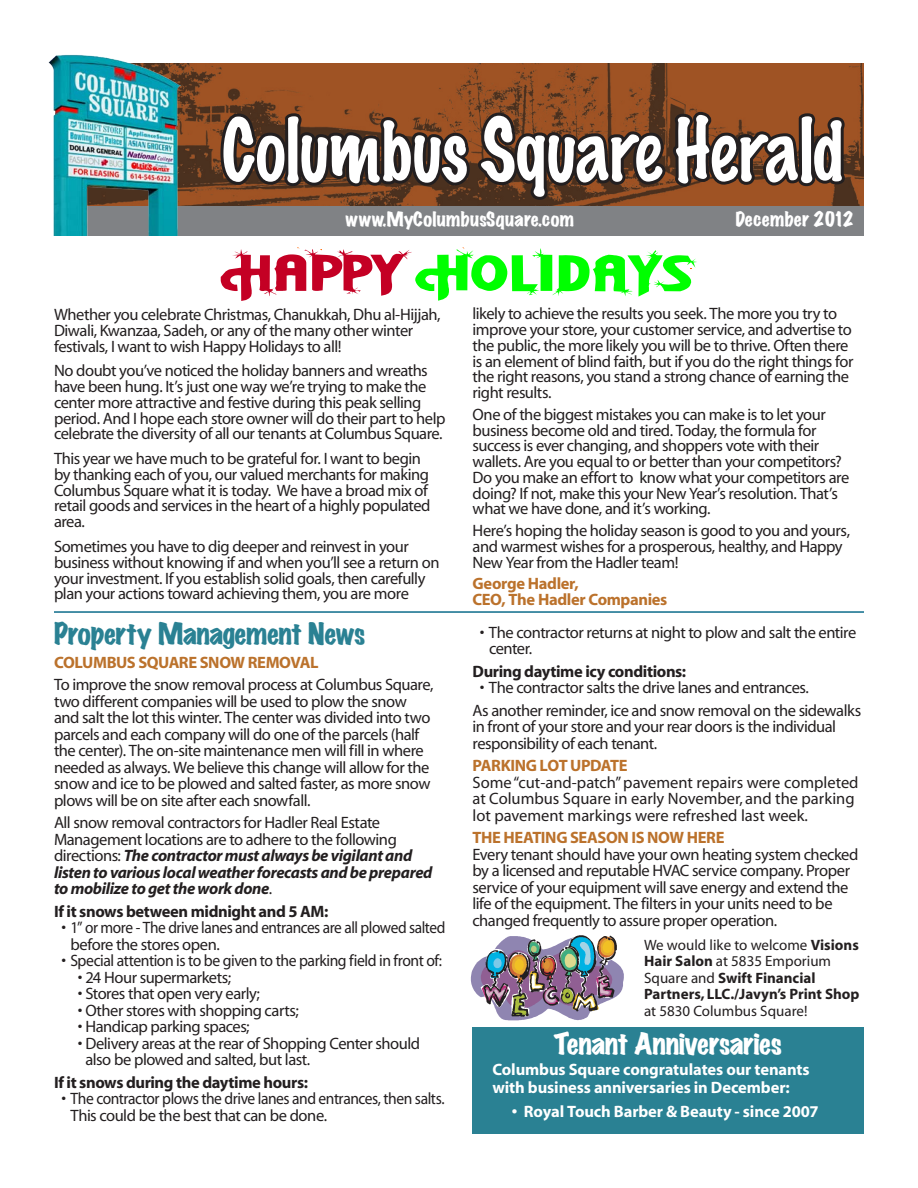
<style>
.page{position:relative;width:918px;height:1188px;background:#fff}
.page>*{position:absolute;margin:0;border:0;box-sizing:border-box;transform-origin:0 0}
.t1{font:100 78px "Marker Felt";letter-spacing:-.005em;color:#fff;scale:.93 1}
.t2{font:expanded 27px "Marker Felt";letter-spacing:-.02em;color:#2a8193}
.t3{font:expanded 27px "Marker Felt";letter-spacing:-.02em;color:#fff}
.t4{font:expanded 18px "Marker Felt";letter-spacing:.015em;color:#fff}
.t5{font:16.5px/15.8px "Myriad";letter-spacing:-.03em;color:#231f20}
.t6{font:italic 700 16.5px/16.5px "Myriad";letter-spacing:-.025em;color:#231f20}
.t7{font:16.5px/16.5px "Myriad";color:#231f20}
.t8{font:700 16.5px/18px "Myriad";letter-spacing:-.005em;color:#fff}
.t9{font:700 16.5px/15.8px "Myriad";letter-spacing:-.025em;color:#bb722c}
.t10{font:700 16.5px "Myriad";letter-spacing:-.02em;color:#231f20}
.t11{font:700 15px/16.5px "Myriad";color:#231f20}
.t12{font:15px "Myriad";color:#231f20}
.s1{font-weight:400;font-style:normal}
.s2{font-weight:400}
</style>
<div class="page">
<img style="left:180px;top:63px;width:684px;height:143px">
<div style="left:74px;top:206px;width:790px;height:30px;background:#808285"></div>
<svg style="left:217px;top:72px;width:633px;height:131px;background:#6a3d22"></svg>
<img style="left:48px;top:54px;width:132px;height:182px">
<hr style="left:54px;top:611px;width:810px;height:2px;background:#0d6c8b">
<svg style="left:221px;top:247px;width:476px;height:54px"></svg>
<div style="left:472px;top:1027px;width:392px;height:107px;background:#2a8193"></div>
<img style="left:471px;top:935px;width:153px;height:85px">
<h1 class="t1" style="left:222px;top:97px;width:670px">Columbus Square Herald</h1>
<p class="t4" style="left:346px;top:206px;width:230px">www.MyColumbusSquare.com</p>
<p class="t4" style="left:736px;top:206px;width:120px">December 2012</p>
<p class="t5" style="left:54px;top:307px;width:388px">Whether you celebrate Christmas, Chanukkah, Dhu al-Hijjah,<br>Diwali, Kwanzaa, Sadeh, or any of the many other winter festivals, I want to wish Happy Holidays to all!</p>
<p class="t5" style="left:54px;top:364px;width:393px">No doubt you’ve noticed the holiday banners and wreaths have been hung. It’s just one way we’re trying to make the center more attractive and festive during this peak selling period. And I hope each store owner will do their part to help celebrate the diversity of all our tenants at Columbus Square.</p>
<p class="t5" style="left:54px;top:452px;width:378px">This year we have much to be grateful for. I want to begin by thanking each of you, our valued merchants for making Columbus Square what it is today. We have a broad mix of retail goods and services in the heart of a highly populated area.</p>
<p class="t5" style="left:54px;top:539px;width:387px">Sometimes you have to dig deeper and reinvest in your business without knowing if and when you’ll see a return on your investment. If you establish solid goals, then carefully plan your actions toward achieving them, you are more</p>
<h2 class="t2" style="left:54px;top:613px;width:313px">Property Management News</h2>
<p class="t9" style="left:54px;top:655px;width:266px">Columbus Square snow removal</p>
<p class="t5" style="left:54px;top:677px;width:381px;line-height:16.5px">To improve the snow removal process at Columbus Square, two different companies will be used to plow the snow and salt the lot this winter. The center was divided into two parcels and each company will do one of the parcels (half the center). The on-site maintenance men will fill in where needed as always. We believe this change will allow for the snow and ice to be plowed and salted faster, as more snow plows will be on site after each snowfall.</p>
<p class="t6" style="left:54px;top:815px;width:380px"><span class="s1">All snow removal contractors for Hadler Real Estate Management locations are to adhere to the following directions:</span> The contractor must always be vigilant and listen to various local weather forecasts and be prepared to mobilize to get the work done<span class="s1">.</span></p>
<p class="t10" style="left:54px;top:903px;width:276px">If it snows between midnight and 5 AM:</p>
<p class="t5" style="left:71px;top:920px;width:377px;line-height:16.5px;text-indent:-9px">• 1” or more - The drive lanes and entrances are all plowed salted before the stores open.</p>
<p class="t5" style="left:61px;top:954px;width:382px">• Special attention is to be given to the parking field in front of:</p>
<p class="t5" style="left:78px;top:970px;width:155px">• 24 Hour supermarkets;</p>
<p class="t5" style="left:78px;top:987px;width:183px">• Stores that open very early;</p>
<p class="t5" style="left:78px;top:1003px;width:222px">• Other stores with shopping carts;</p>
<p class="t5" style="left:78px;top:1020px;width:173px">• Handicap parking spaces;</p>
<p class="t5" style="left:85px;top:1036px;width:336px;line-height:16.5px;text-indent:-8px">• Delivery areas at the rear of Shopping Center should also be plowed and salted, but last.</p>
<p class="t10" style="left:54px;top:1074px;width:256px">If it snows during the daytime hours:</p>
<p class="t5" style="left:71px;top:1091px;width:376px;line-height:16.5px;text-indent:-9px">• The contractor plows the drive lanes and entrances, then salts.<br>This could be the best that can be done.</p>
<p class="t5" style="left:473px;top:307px;width:382px">likely to achieve the results you seek. The more you try to improve your store, your customer service, and advertise to the public, the more likely you will be to thrive. Often there is an element of blind faith, but if you do the right things for the right reasons, you stand a strong chance of earning the right results.</p>
<p class="t5" style="left:473px;top:407px;width:378px">One of the biggest mistakes you can make is to let your business become old and tired. Today, the formula for success is ever changing, and shoppers vote with their wallets. Are you equal to or better than your competitors?<br>Do you make an effort to know what your competitors are doing? If not, make this your New Year’s resolution. That’s what we have done, and it’s working.</p>
<p class="t5" style="left:473px;top:523px;width:379px">Here’s hoping the holiday season is good to you and yours, and warmest wishes for a prosperous, healthy, and Happy<br>New Year from the Hadler team!</p>
<p class="t9" style="left:473px;top:577px;width:196px">George Hadler,<br>CEO , The Hadler Companies</p>
<p class="t5" style="left:489px;top:625px;width:369px;line-height:16.5px;text-indent:-9px">• The contractor returns at night to plow and salt the entire center.</p>
<p class="t10" style="left:472px;top:663px;width:215px">During daytime icy conditions:</p>
<p class="t5" style="left:472px;top:677px;width:390px;line-height:22.5px;text-indent:7px">• The contractor salts the drive lanes and entrances.<br>As another reminder, ice and snow removal on the sidewalks</p>
<p class="t5" style="left:472px;top:719px;width:365px;line-height:16.5px">in front of your store and your rear doors is the individual responsibility of each tenant.</p>
<p class="t9" style="left:472px;top:759px;width:157px">parking lot update</p>
<p class="t7" style="left:472px;top:775px;width:388px">Some “cut-and-patch” pavement repairs were completed at Columbus Square in early November, and the parking lot pavement markings were refreshed last week.</p>
<p class="t9" style="left:472px;top:831px;width:254px">The heati ng season is now here</p>
<p class="t5" style="left:472px;top:847px;width:387px;line-height:16.5px">Every tenant should have your own heating system checked by a licensed and reputable HVAC service company. Proper service of your equipment will save energy and extend the life of the equipment. The filters in your units need to be changed frequently to assure proper operation.</p>
<p class="t11" style="left:644px;top:937px;width:217px"><span class="s2">We would like to welcome</span> Visions<br>Hair Salon <span class="s2">at 5835 Emporium<br>Square and</span> Swift Financial<br>Partners, LLC./Javyn’s Print Shop</p>
<p class="t12" style="left:644px;top:1003px;width:165px">at 5830 Columbus Square!</p>
<h2 class="t3" style="left:554px;top:1024px;width:230px">Tenant Anniversaries</h2>
<p class="t8" style="left:492px;top:1061px;width:319px">Columbus Square congratulates our tenants with business anniversaries in December:</p>
<p class="t8" style="left:512px;top:1103px;width:308px">• Royal Touch Barber &amp; Beauty - since 2007</p>
</div>
